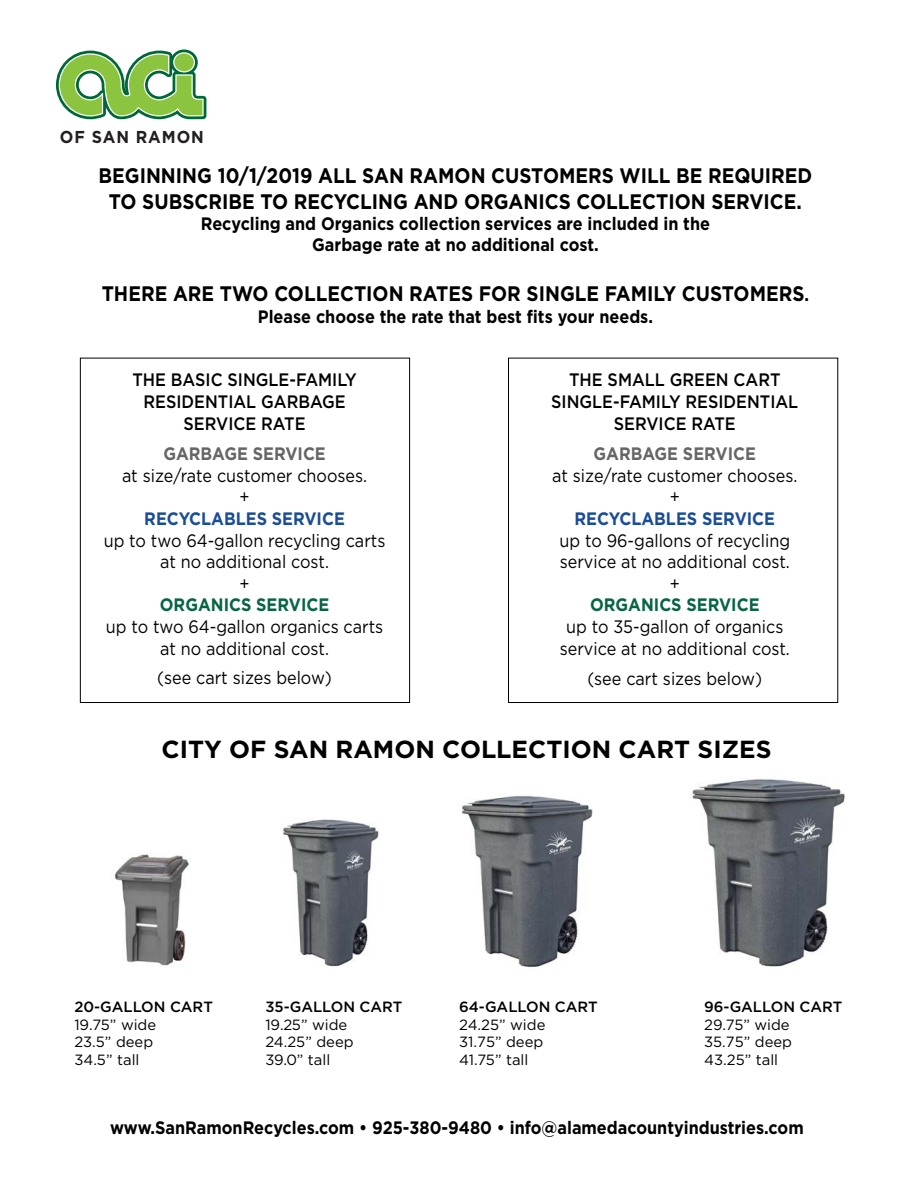
<style>
.page{position:relative;width:918px;height:1188px;background:#fff}
.page>*{position:absolute;margin:0;border:0;box-sizing:border-box;transform-origin:0 0}
.t1{font:700 24.75px "Gotham";color:#000}
.t2{font:700 21px/25.2px "Gotham";color:#000;text-align:center;scale:.9 1}
.t3{font:18px/21.6px "Gotham";color:#000;text-align:center;scale:.9 1}
.t4{font:700 18px/21px "Gotham";color:#000;text-align:center;scale:.9 1}
.t5{font:500 18px/21.6px "Gotham";color:#000;text-align:center;scale:.9 1}
.t6{font:700 18px "Gotham";color:#1b4d97;scale:.9 1}
.t7{font:700 18px "Gotham";color:#076445;scale:.9 1}
.t8{font:700 18px "Gotham";color:#666;scale:.9 1}
.t9{font:700 17.25px "Gotham";letter-spacing:.06em;color:#231f20;scale:.93 1}
.t10{font:14.85px/17.9px "Gotham";color:#000}
.t11{font:500 14.85px "Gotham";color:#000}
.s1{font-size:18px}
</style>
<div class="page">
<div style="left:80px;top:358px;width:330px;height:345px;border:1px solid #000"></div>
<div style="left:508px;top:358px;width:330px;height:345px;border:1px solid #000"></div>
<img style="left:114px;top:854px;width:75px;height:112px">
<img style="left:692px;top:779px;width:153px;height:188px">
<img style="left:461px;top:795px;width:132px;height:172px">
<img style="left:283px;top:819px;width:96px;height:148px">
<svg style="left:56px;top:50px;width:150px;height:69px"></svg>
<p class="t9" style="left:60px;top:125px;width:156px">OF SAN RAMON</p>
<p class="t2" style="left:99px;top:163px;width:795px">BEGINNING 10/1/2019 ALL SAN RAMON CUSTOMERS WILL BE REQUIRED<br>TO SUBSCRIBE TO RECYCLING AND ORGANICS COLLECTION SERVICE.</p>
<p class="t4" style="left:201px;top:213px;width:567px">Recycling and Organics collection services are included in the<br>Garbage rate at no additional cost.</p>
<p class="t2" style="left:102px;top:281px;width:788px">THERE ARE TWO COLLECTION RATES FOR SINGLE FAMILY CUSTOMERS<span class="s1">.</span></p>
<p class="t4" style="left:258px;top:306px;width:441px">Please choose the rate that best fits your needs.</p>
<p class="t5" style="left:132px;top:369px;width:251px">THE BASIC SINGLE-FAMILY<br>RESIDENTIAL GARBAGE<br>SERVICE RATE</p>
<p class="t8" style="left:163px;top:442px;width:182px">GARBAGE SERVICE</p>
<p class="t3" style="left:122px;top:464px;width:274px">at size/rate customer chooses. +</p>
<p class="t6" style="left:144px;top:507px;width:224px">RECYCLABLES SERVICE</p>
<p class="t3" style="left:104px;top:529px;width:315px">up to two 64-gallon recycling carts at no additional cost.<br>+</p>
<p class="t7" style="left:160px;top:593px;width:190px">ORGANICS SERVICE</p>
<p class="t3" style="left:106px;top:615px;width:310px">up to two 64-gallon organics carts at no additional cost.</p>
<p class="t3" style="left:157px;top:666px;width:196px">(see cart sizes below)</p>
<p class="t5" style="left:551px;top:369px;width:276px">THE SMALL GREEN CART<br>SINGLE-FAMILY RESIDENTIAL<br>SERVICE RATE</p>
<p class="t8" style="left:594px;top:442px;width:182px">GARBAGE SERVICE</p>
<p class="t3" style="left:552px;top:464px;width:274px">at size/rate customer chooses. +</p>
<p class="t6" style="left:575px;top:507px;width:224px">RECYCLABLES SERVICE</p>
<p class="t3" style="left:559px;top:529px;width:258px">up to 96-gallons of recycling service at no additional cost. +</p>
<p class="t7" style="left:590px;top:593px;width:190px">ORGANICS SERVICE</p>
<p class="t3" style="left:560px;top:615px;width:257px">up to 35-gallon of organics service at no additional cost.</p>
<p class="t3" style="left:587px;top:668px;width:196px">(see cart sizes below)</p>
<h1 class="t1" style="left:161px;top:732px;width:612px">CITY OF SAN RAMON COLLECTION CART SIZES</h1>
<p class="t11" style="left:74px;top:997px;width:140px">20-GALLON CART</p>
<p class="t10" style="left:74px;top:1015px;width:83px">19.75” wide<br>23.5” deep<br>34.5” tall</p>
<p class="t11" style="left:265px;top:997px;width:139px">35-GALLON CART</p>
<p class="t10" style="left:265px;top:1015px;width:90px">19.25” wide<br>24.25” deep<br>39.0” tall</p>
<p class="t11" style="left:459px;top:997px;width:140px">64-GALLON CART</p>
<p class="t10" style="left:459px;top:1015px;width:88px">24.25” wide<br>31.75” deep<br>41.75” tall</p>
<p class="t11" style="left:704px;top:997px;width:140px">96-GALLON CART</p>
<p class="t10" style="left:704px;top:1015px;width:89px">29.75” wide<br>35.75” deep<br>43.25” tall</p>
<p class="t4" style="left:110px;top:1117px;width:772px">www.SanRamonRecycles.com • 925-380-9480 • info@alamedacountyindustries.com</p>
</div>
